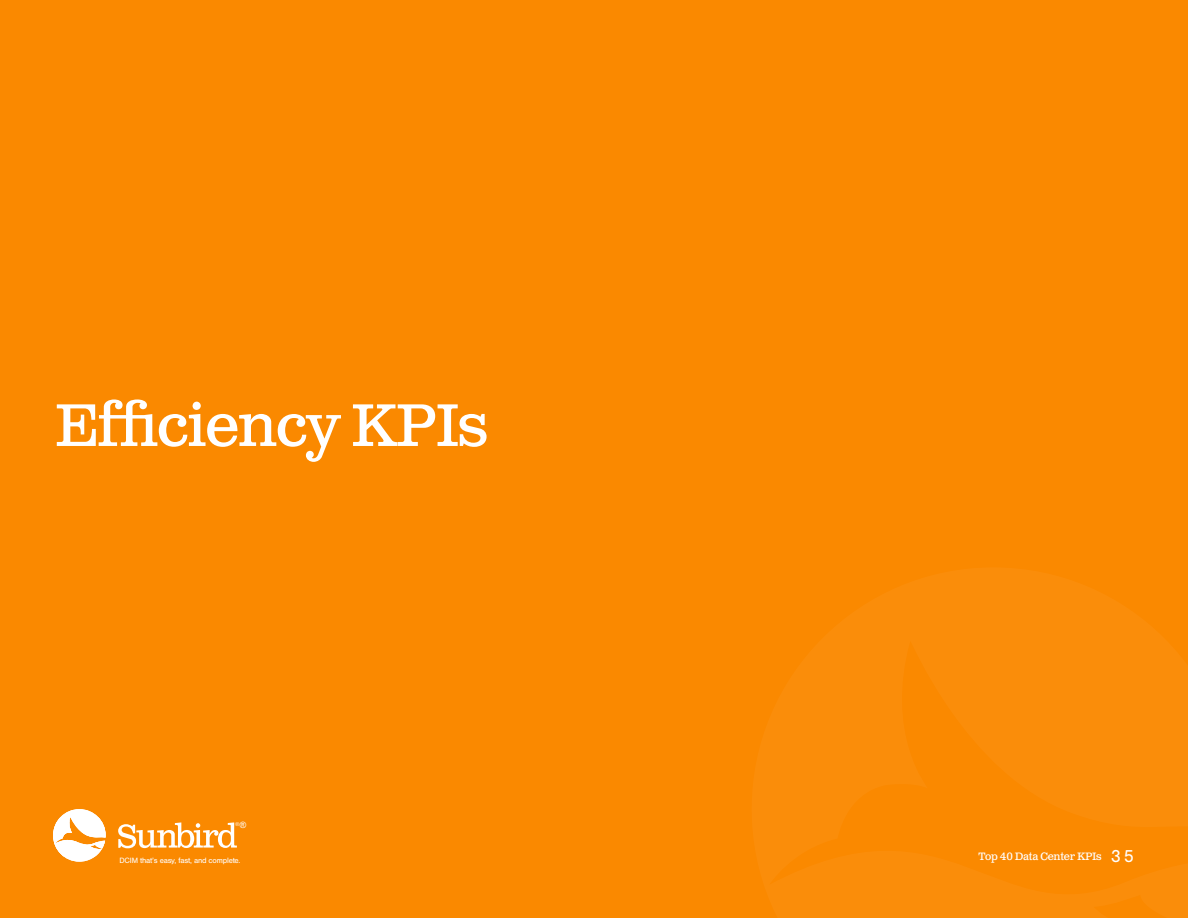
<style>
.page{position:relative;width:1188px;height:918px;background:#fa8900}
.page>*{position:absolute;margin:0;border:0;box-sizing:border-box;transform-origin:0 0}
.t1{font:60px "Clarendon Text Pro";letter-spacing:-.025em;color:#fff}
.t2{font:10.65px "Clarendon Text Pro";letter-spacing:-.025em;color:#fff}
.t3{font:7.95px "Nimbus San";letter-spacing:-.025em;color:#fff}
.t4{font:5.7px "Nimbus San";color:#fff}
.s1{font-family:"Arial";font-size:8.7px}
.s2{font-family:"Nimbus San";font-size:18px}
</style>
<div class="page">
<svg style="left:118px;top:822px;width:119px;height:26px"></svg>
<svg style="left:53px;top:809px;width:53px;height:53px"></svg>
<p class="t1" style="left:54px;top:389px;width:435px">Efficiency KPIs</p>
<p class="t4" style="left:235px;top:821px;width:12px">®<span class="s1">®</span></p>
<p class="t3" style="left:120px;top:856px;width:123px">DCIM that’s easy, fast, and complete.</p>
<h2 class="t2" style="left:978px;top:849px;width:157px">Top 40 Data Center KPIs <span class="s2">3 5</span></h2>
</div>
